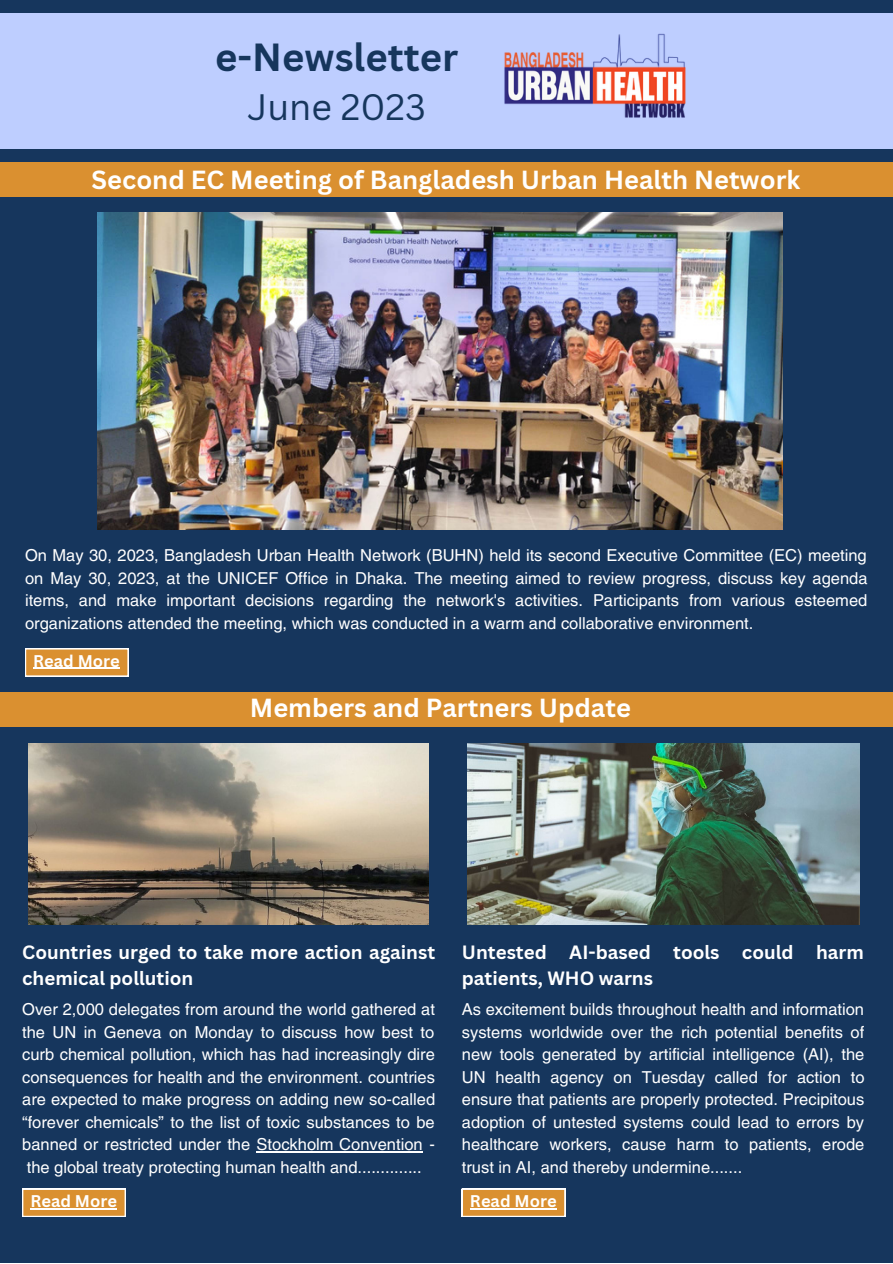
<style>
.page{position:relative;width:893px;height:1264px;background:#fff}
.page>*{position:absolute;margin:0;border:0;box-sizing:border-box;transform-origin:0 0}
.t1{font:700 38.25px "Canva Sans";color:#16365d}
.t2{font:35.7px "Canva Sans";color:#16365d}
.t3{font:700 25.5px "Canva Sans";color:#fff}
.t4{font:700 18.75px/25.8px "Canva Sans";color:#fff}
.t5{font:16.5px/22.5px "Helvetica LT Pro";color:#fff;text-align:justify}
.t6{font:700 16.5px "Canva Sans";color:#fff}
</style>
<div class="page">
<div style="left:0;top:0;width:892px;height:1262px;background:#16365d"></div>
<div style="left:0;top:13px;width:892px;height:136px;background:#beceff"></div>
<img style="left:503px;top:33px;width:184px;height:130px">
<div style="left:0;top:163px;width:892px;height:34px;background:#da9030"></div>
<div style="left:0;top:692px;width:892px;height:34px;background:#da9030"></div>
<svg style="left:22px;top:1188px;width:104px;height:28px;background:#de9f4c"></svg>
<hr style="left:30px;top:1208px;width:87px;height:1px;background:#fff">
<svg style="left:462px;top:1188px;width:103px;height:28px;background:#de9e4a"></svg>
<hr style="left:470px;top:1208px;width:86px;height:1px;background:#fff">
<svg style="left:25px;top:648px;width:103px;height:28px;background:#dd9a44"></svg>
<hr style="left:33px;top:667px;width:87px;height:2px;background:#fff">
<img style="left:98px;top:213px;width:684px;height:317px">
<img style="left:28px;top:744px;width:401px;height:180px">
<img style="left:467px;top:744px;width:392px;height:180px">
<hr style="left:256px;top:1151px;width:166px;height:1px;background:#fff">
<p class="t1" style="left:215px;top:30px;width:244px">e-Newsletter</p>
<p class="t2" style="left:247px;top:82px;width:180px">June 2023</p>
<p class="t3" style="left:92px;top:161px;width:710px">Second EC Meeting of Bangladesh Urban Health Network</p>
<p class="t5" style="left:25px;top:545px;width:844px">On May 30, 2023, Bangladesh Urban Health Network (BUHN) held its second Executive Committee (EC) meeting on May 30, 2023, at the UNICEF Office in Dhaka. The meeting aimed to review progress, discuss key agenda items, and make important decisions regarding the network's activities. Participants from various esteemed organizations attended the meeting, which was conducted in a warm and collaborative environment.</p>
<p class="t6" style="left:33px;top:649px;width:88px">Read More</p>
<p class="t3" style="left:250px;top:689px;width:382px">Members and Partners Update</p>
<p class="t4" style="left:22px;top:939px;width:414px">Countries urged to take more action against chemical pollution</p>
<p class="t4" style="left:462px;top:939px;width:403px">Untested AI-based tools could harm patients, WHO warns</p>
<p class="t5" style="left:22px;top:1000px;width:414px">Over 2,000 delegates from around the world gathered at the UN in Geneva on Monday to discuss how best to curb chemical pollution, which has had increasingly dire consequences for health and the environment. countries are expected to make progress on adding new so-called “forever chemicals” to the list of toxic substances to be banned or restricted under the Stockholm Convention - the global treaty protecting human health and..............</p>
<p class="t5" style="left:462px;top:1000px;width:404px">As excitement builds throughout health and information systems worldwide over the rich potential benefits of new tools generated by artificial intelligence (AI), the UN health agency on Tuesday called for action to ensure that patients are properly protected. Precipitous adoption of untested systems could lead to errors by healthcare workers, cause harm to patients, erode trust in AI, and thereby undermine.......</p>
<p class="t6" style="left:30px;top:1189px;width:88px">Read More</p>
<p class="t6" style="left:470px;top:1189px;width:88px">Read More</p>
</div>
